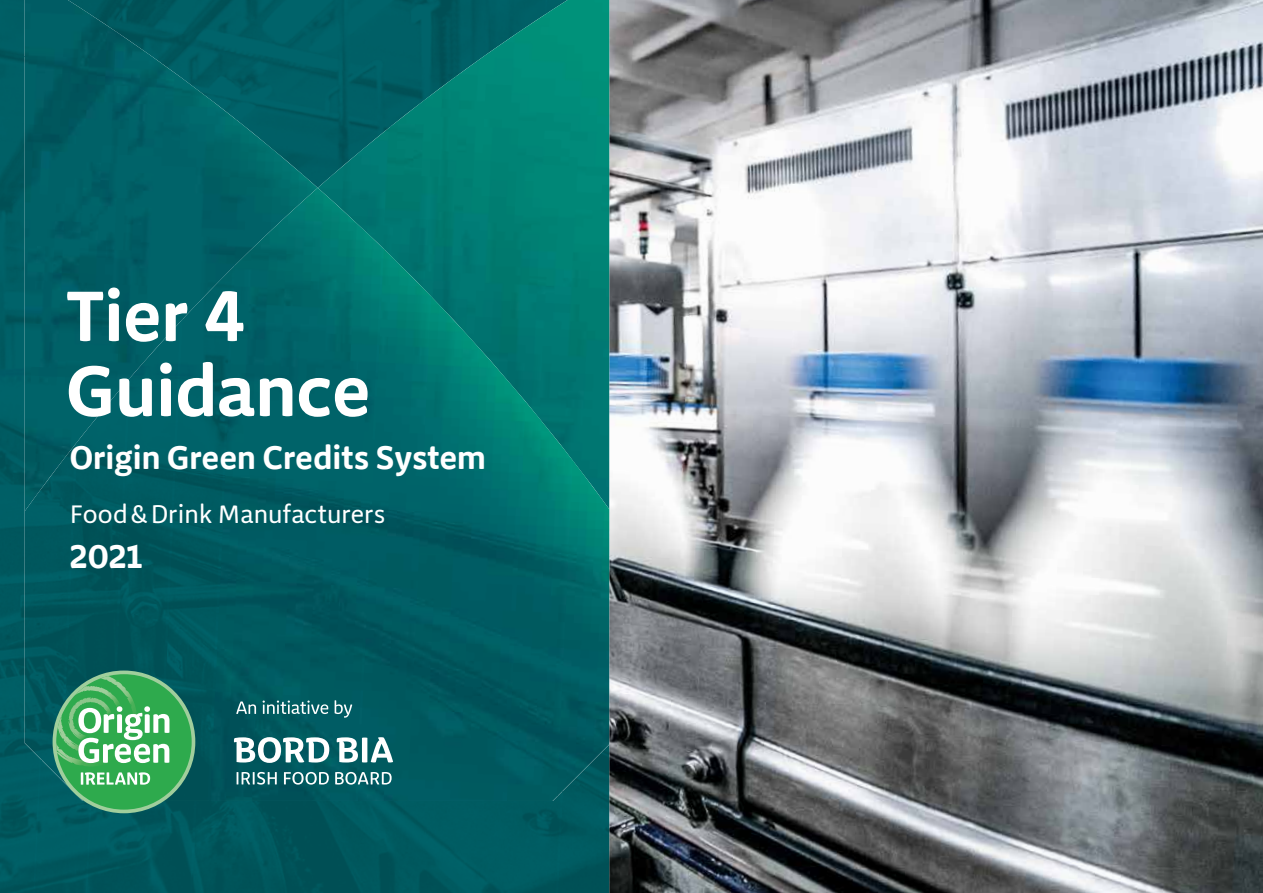
<style>
.page{position:relative;width:1263px;height:893px;background:#fff}
.page>*{position:absolute;margin:0;border:0;box-sizing:border-box;transform-origin:0 0}
.t1{font:700 72px/75px "Bord Bia Sans";color:#fff}
.t2{font:700 33px "Bord Bia Sans";color:#fff}
.t3{font:25.5px "Bord Bia Sans";color:#fff}
</style>
<div class="page">
<img style="left:609px;top:0;width:654px;height:893px">
<img style="left:0;top:0;width:25px;height:55px">
<img style="left:0;top:55px;width:35px;height:838px">
<img style="left:563px;top:801px;width:46px;height:92px">
<img style="left:35px;top:801px;width:52px;height:92px">
<img style="left:197px;top:801px;width:366px;height:92px">
<img style="left:87px;top:801px;width:110px;height:92px">
<img style="left:574px;top:796px;width:35px;height:5px">
<img style="left:318px;top:0;width:292px;height:509px">
<img style="left:25px;top:780px;width:36px;height:21px">
<img style="left:25px;top:0;width:293px;height:441px">
<img style="left:609px;top:509px;width:1px;height:235px">
<img style="left:209px;top:188px;width:176px;height:613px">
<img style="left:159px;top:265px;width:76px;height:536px">
<img style="left:358px;top:249px;width:74px;height:552px">
<img style="left:110px;top:319px;width:73px;height:482px">
<img style="left:408px;top:296px;width:118px;height:505px">
<img style="left:61px;top:377px;width:69px;height:424px">
<img style="left:507px;top:402px;width:67px;height:399px">
<img style="left:25px;top:441px;width:53px;height:339px">
<img style="left:557px;top:460px;width:52px;height:336px">
<div style="left:53px;top:670px;width:142px;height:143px;background:#a0ce9c;border-radius:50%"></div>
<div style="left:56px;top:674px;width:136px;height:136px;background:#2eaa4d;border-radius:50%"></div>
<svg style="left:56px;top:678px;width:113px;height:107px"></svg>
<svg style="left:234px;top:737px;width:95px;height:26px"></svg>
<svg style="left:336px;top:737px;width:57px;height:25px"></svg>
<svg style="left:237px;top:772px;width:40px;height:13px"></svg>
<svg style="left:284px;top:772px;width:45px;height:13px"></svg>
<svg style="left:335px;top:772px;width:57px;height:13px"></svg>
<svg style="left:236px;top:701px;width:20px;height:13px"></svg>
<svg style="left:263px;top:700px;width:66px;height:14px"></svg>
<svg style="left:335px;top:700px;width:17px;height:18px"></svg>
<h1 class="t1" style="left:66px;top:278px;width:306px">Tier 4<br>Guidance</h1>
<p class="t2" style="left:70px;top:438px;width:418px">Origin Green Credits System</p>
<p class="t3" style="left:70px;top:499px;width:317px">Food &amp; Drink Manufacturers</p>
<p class="t2" style="left:70px;top:537px;width:74px">2021</p>
</div>
